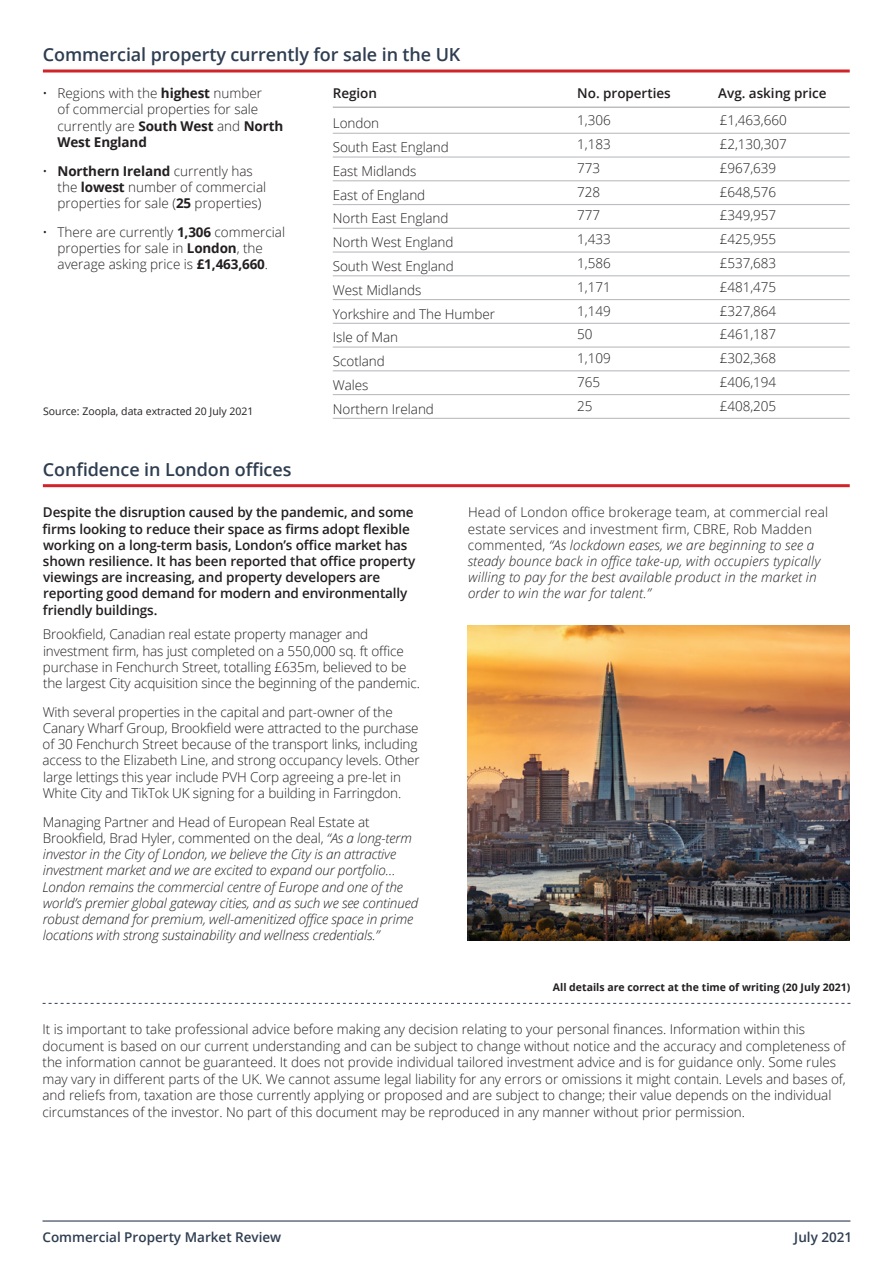
<style>
.page{position:relative;width:893px;height:1263px;background:#fff}
.page>*{position:absolute;margin:0;border:0;box-sizing:border-box;transform-origin:0 0}
.heading_2_-_back_pag{font:600 18px "Open Sans";letter-spacing:-.005em;color:#2e3d50}
.body_text{font:300 13.5px/16.2px "Open Sans";letter-spacing:-.005em;color:#231f20}
.body_text-2{font:italic 300 13.5px/16.2px "Open Sans";letter-spacing:-.01em;color:#231f20}
.intro_text{font:600 13.5px/16.2px "Open Sans";letter-spacing:-.01em;color:#231f20}
.body_text-3{font:italic 300 13.5px/16.2px "Open Sans";letter-spacing:.01em;color:#231f20}
.Table_text_regions{font:300 13.5px "Open Sans";letter-spacing:-.005em;color:#231f20}
.Table_text_figures{font:300 13.5px "Open Sans";letter-spacing:-.005em;color:#231f20}
.t1{font:600 13.5px "Open Sans";color:#2e3d50}
.Table_header{font:600 13.5px "Open Sans";letter-spacing:-.005em;color:#231f20}
.Source{font:700 10.5px "Open Sans";color:#231f20}
.Source-2{font:10.5px "Open Sans";color:#231f20}
.s1{font-weight:700}
.s2{font-style:normal}
</style>
<div class="page">
<hr style="left:43px;top:1220px;width:807px;height:1px;background:#2e3d50">
<svg style="left:43px;top:1003px;width:807px;height:1px"></svg>
<hr style="left:333px;top:133px;width:517px;height:1px;background:#bcbdc0">
<hr style="left:333px;top:156px;width:517px;height:2px;background:#bcbdc0">
<hr style="left:333px;top:180px;width:517px;height:1px;background:#bcbdc0">
<hr style="left:333px;top:204px;width:517px;height:1px;background:#bcbdc0">
<hr style="left:333px;top:228px;width:517px;height:1px;background:#bcbdc0">
<hr style="left:333px;top:251px;width:517px;height:2px;background:#bcbdc0">
<hr style="left:333px;top:275px;width:517px;height:1px;background:#bcbdc0">
<hr style="left:333px;top:299px;width:517px;height:1px;background:#bcbdc0">
<hr style="left:333px;top:323px;width:517px;height:1px;background:#bcbdc0">
<hr style="left:333px;top:346px;width:517px;height:2px;background:#bcbdc0">
<hr style="left:333px;top:370px;width:517px;height:1px;background:#bcbdc0">
<hr style="left:333px;top:394px;width:517px;height:1px;background:#bcbdc0">
<hr style="left:333px;top:418px;width:517px;height:1px;background:#bcbdc0">
<hr style="left:43px;top:69px;width:807px;height:3px;background:#d1232a">
<hr style="left:333px;top:107px;width:517px;height:1px;background:#a8a9ad">
<hr style="left:43px;top:484px;width:807px;height:3px;background:#d1232a">
<img style="left:468px;top:625px;width:382px;height:316px">
<p class="heading_2_-_back_pag" style="left:43px;top:42px;width:419px">Commercial property currently for sale in the UK</p>
<p class="Table_header" style="left:333px;top:84px;width:46px">Region</p>
<p class="Table_header" style="left:577px;top:84px;width:95px">No. properties</p>
<p class="Table_header" style="left:718px;top:84px;width:110px">Avg. asking price</p>
<p class="body_text" style="left:58px;top:85px;width:227px;text-indent:-15px">• Regions with the <span class="s1">highest</span> number<br>of commercial properties for sale currently are <span class="s1">South West</span> and <span class="s1">North<br>West England</span></p>
<p class="body_text" style="left:58px;top:162px;width:210px;text-indent:-15px">• <span class="s1">Northern Ireland</span> currently has the <span class="s1">lowest</span> number of commercial properties for sale (<span class="s1">25</span> properties)</p>
<p class="body_text" style="left:43px;top:224px;width:244px;text-align:center">• There are currently <span class="s1">1,306</span> commercial properties for sale in <span class="s1">London</span>, the average asking price is <span class="s1">£1,463,660</span>.</p>
<p class="Table_text_figures" style="left:577px;top:111px;width:35px">1,306</p>
<p class="Table_text_figures" style="left:577px;top:135px;width:35px">1,183</p>
<p class="Table_text_figures" style="left:577px;top:159px;width:25px">773</p>
<p class="Table_text_figures" style="left:577px;top:183px;width:25px">728</p>
<p class="Table_text_figures" style="left:577px;top:206px;width:25px">777</p>
<p class="Table_text_figures" style="left:577px;top:230px;width:35px">1,433</p>
<p class="Table_text_figures" style="left:577px;top:254px;width:35px">1,586</p>
<p class="Table_text_figures" style="left:577px;top:278px;width:35px">1,171</p>
<p class="Table_text_figures" style="left:577px;top:301px;width:35px">1,149</p>
<p class="Table_text_figures" style="left:577px;top:325px;width:17px">50</p>
<p class="Table_text_figures" style="left:577px;top:349px;width:35px">1,109</p>
<p class="Table_text_figures" style="left:577px;top:373px;width:25px">765</p>
<p class="Table_text_figures" style="left:577px;top:396px;width:17px">25</p>
<p class="Table_text_figures" style="left:720px;top:111px;width:69px">£1,463,660</p>
<p class="Table_text_figures" style="left:720px;top:135px;width:69px">£2,130,307</p>
<p class="Table_text_figures" style="left:720px;top:159px;width:58px">£967,639</p>
<p class="Table_text_figures" style="left:720px;top:183px;width:58px">£648,576</p>
<p class="Table_text_figures" style="left:720px;top:206px;width:58px">£349,957</p>
<p class="Table_text_figures" style="left:720px;top:230px;width:58px">£425,955</p>
<p class="Table_text_figures" style="left:720px;top:254px;width:58px">£537,683</p>
<p class="Table_text_figures" style="left:720px;top:278px;width:58px">£481,475</p>
<p class="Table_text_figures" style="left:720px;top:301px;width:58px">£327,864</p>
<p class="Table_text_figures" style="left:720px;top:325px;width:58px">£461,187</p>
<p class="Table_text_figures" style="left:720px;top:349px;width:58px">£302,368</p>
<p class="Table_text_figures" style="left:720px;top:373px;width:58px">£406,194</p>
<p class="Table_text_figures" style="left:720px;top:396px;width:58px">£408,205</p>
<p class="Table_text_regions" style="left:333px;top:114px;width:48px">London</p>
<p class="Table_text_regions" style="left:333px;top:138px;width:118px">South East England</p>
<p class="Table_text_regions" style="left:333px;top:162px;width:85px">East Midlands</p>
<p class="Table_text_regions" style="left:333px;top:186px;width:94px">East of England</p>
<p class="Table_text_regions" style="left:333px;top:209px;width:117px">North East England</p>
<p class="Table_text_regions" style="left:333px;top:233px;width:122px">North West England</p>
<p class="Table_text_regions" style="left:333px;top:257px;width:123px">South West England</p>
<p class="Table_text_regions" style="left:333px;top:281px;width:90px">West Midlands</p>
<p class="Table_text_regions" style="left:333px;top:304px;width:164px">Yorkshire and The Humber</p>
<p class="Table_text_regions" style="left:333px;top:328px;width:67px">Isle of Man</p>
<p class="Table_text_regions" style="left:333px;top:352px;width:54px">Scotland</p>
<p class="Table_text_regions" style="left:333px;top:376px;width:37px">Wales</p>
<p class="Table_text_regions" style="left:333px;top:399px;width:103px">Northern Ireland</p>
<p class="Source-2" style="left:43px;top:404px;width:212px">Source: Zoopla, data extracted 20 July 2021</p>
<p class="heading_2_-_back_pag" style="left:43px;top:457px;width:250px">Confidence in London offices</p>
<p class="intro_text" style="left:43px;top:504px;width:374px">Despite the disruption caused by the pandemic, and some firms looking to reduce their space as firms adopt flexible working on a long-term basis, London’s office market has shown resilience. It has been reported that office property viewings are increasing, and property developers are reporting good demand for modern and environmentally friendly buildings.</p>
<p class="body_text" style="left:43px;top:626px;width:379px">Brookfield, Canadian real estate property manager and investment firm, has just completed on a 550,000 sq. ft office purchase in Fenchurch Street, totalling £635m, believed to be the largest City acquisition since the beginning of the pandemic.</p>
<p class="body_text" style="left:43px;top:703px;width:379px">With several properties in the capital and part-owner of the Canary Wharf Group, Brookfield were attracted to the purchase of 30 Fenchurch Street because of the transport links, including access to the Elizabeth Line, and strong occupancy levels. Other large lettings this year include PVH Corp agreeing a pre-let in White City and TikTok UK signing for a building in Farringdon.</p>
<p class="body_text-2" style="left:43px;top:813px;width:377px"><span class="s2">Managing Partner and Head of European Real Estate at Brookfield, Brad Hyler, commented on the deal,</span> “As a long-term investor in the City of London, we believe the City is an attractive investment market and we are excited to expand our portfolio… London remains the commercial centre of Europe and one of the world’s premier global gateway cities, and as such we see continued robust demand for premium, well-amenitized office space in prime locations with strong sustainability and wellness credentials.”</p>
<p class="body_text-3" style="left:468px;top:504px;width:362px"><span class="s2">Head of London office brokerage team, at commercial real estate services and investment firm, CBRE, Rob Madden commented,</span> “As lockdown eases, we are beginning to see a steady bounce back in office take-up, with occupiers typically willing to pay for the best available product in the market in order to win the war for talent.”</p>
<p class="Source" style="left:553px;top:980px;width:299px">All details are correct at the time of writing (20 July 2021)</p>
<p class="body_text" style="left:43px;top:1021px;width:805px">It is important to take professional advice before making any decision relating to your personal finances. Information within this document is based on our current understanding and can be subject to change without notice and the accuracy and completeness of the information cannot be guaranteed. It does not provide individual tailored investment advice and is for guidance only. Some rules may vary in different parts of the UK. We cannot assume legal liability for any errors or omissions it might contain. Levels and bases of, and reliefs from, taxation are those currently applying or proposed and are subject to change; their value depends on the individual circumstances of the investor. No part of this document may be reproduced in any manner without prior permission.</p>
<p class="t1" style="left:43px;top:1227px;width:240px">Commercial Property Market Review</p>
<p class="t1" style="left:794px;top:1227px;width:59px">July 2021</p>
</div>
